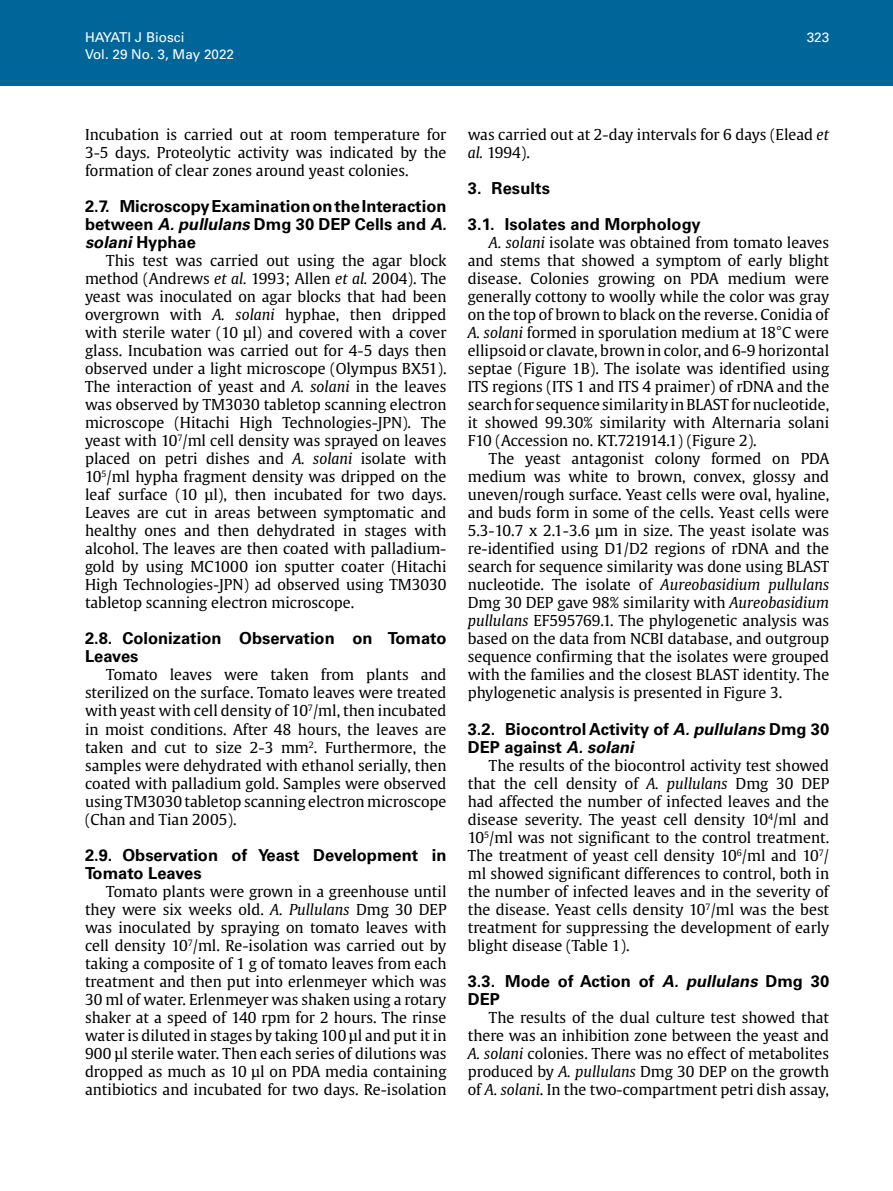
<style>
.page{position:relative;width:893px;height:1191px;background:#fff}
.page>*{position:absolute;margin:0;border:0;box-sizing:border-box;transform-origin:0 0}
.t1{font:700 16.5px/18px "Univers LT Std";color:#000}
.t2{font:15px/18px "Gulliver";color:#000;text-align:justify}
.t3{font:13.5px "Univers LT Std";color:#fff}
.s1{font-style:italic}
</style>
<div class="page">
<div style="left:0;top:0;width:893px;height:85px;background:#069"></div>
<p class="t3" style="left:85px;top:30px;width:101px">HAYATI J Biosci</p>
<p class="t3" style="left:807px;top:30px;width:24px">323</p>
<p class="t3" style="left:85px;top:46px;width:151px">Vol. 29 No. 3, May 2022</p>
<p class="t2" style="left:85px;top:126px;width:363px">Incubation is carried out at room temperature for 3-5 days. Proteolytic activity was indicated by the formation of clear zones around yeast colonies.</p>
<p class="t1" style="left:85px;top:198px;width:367px">2.7. Microscopy Examination on the Interaction between <span class="s1">A.pullulans</span> Dmg 30 DEP Cells and <span class="s1">A. solani</span>Hyphae</p>
<p class="t2" style="left:85px;top:252px;width:363px;text-indent:21px">This test was carried out using the agar block method (Andrews <span class="s1">et al.</span> 1993; Allen <span class="s1">et al.</span> 2004). The yeast was inoculated on agar blocks that had been overgrown with <span class="s1">A. solani</span> hyphae, then dripped with sterile water (10 µl) and covered with a cover glass. Incubation was carried out for 4-5 days then observed under a light microscope (Olympus BX51).<br>The interaction of yeast and <span class="s1">A. solani</span> in the leaves was observed by TM3030 tabletop scanning electron microscope (Hitachi High Technologies-JPN). The yeast with 10<sup>7</sup>/ml cell density was sprayed on leaves placed on petri dishes and <span class="s1">A. solani</span> isolate with 10<sup>5</sup>/ml hypha fragment density was dripped on the leaf surface (10 µl), then incubated for two days.<br>Leaves are cut in areas between symptomatic and healthy ones and then dehydrated in stages with alcohol. The leaves are then coated with palladium&shy;gold by using MC1000 ion sputter coater (Hitachi High Technologies-JPN) ad observed using TM3030 tabletop scanning electron microscope.</p>
<p class="t1" style="left:85px;top:630px;width:363px">2.8. Colonization Observation on Tomato<br>Leaves</p>
<p class="t2" style="left:85px;top:666px;width:363px;text-indent:21px">Tomato leaves were taken from plants and sterilized on the surface. Tomato leaves were treated with yeast with cell density of 10<sup>7</sup>/ml, then incubated in moist conditions. After 48 hours, the leaves are taken and cut to size 2-3 mm<sup>2</sup>. Furthermore, the samples were dehydrated with ethanol serially, then coated with palladium gold. Samples were observed using TM3030 tabletop scanning electron microscope (Chan and Tian 2005).</p>
<p class="t1" style="left:85px;top:846px;width:363px">2.9. Observation of Yeast Development in<br>Tomato Leaves</p>
<p class="t2" style="left:85px;top:882px;width:363px;text-indent:21px">Tomato plants were grown in a greenhouse until they were six weeks old. <span class="s1">A. Pullulans</span> Dmg 30 DEP was inoculated by spraying on tomato leaves with cell density 10<sup>7</sup>/ml. Re-isolation was carried out by taking a composite of 1 g of tomato leaves from each treatment and then put into erlenmeyer which was 30 ml of water. Erlenmeyer was shaken using a rotary shaker at a speed of 140 rpm for 2 hours. The rinse water is diluted in stages by taking 100 µl and put it in 900 µl sterile water. Then each series of dilutions was dropped as much as 10 µl on PDA media containing antibiotics and incubated for two days. Re-isolation</p>
<p class="t2" style="left:468px;top:126px;width:363px">was carried out at 2-day intervals for 6 days (Elead <span class="s1">et al.</span> 1994).</p>
<p class="t1" style="left:468px;top:171px;width:235px;line-height:36px">3. Results<br>3.1. Isolates and Morphology</p>
<p class="t2" style="left:468px;top:234px;width:363px;text-indent:21px"><span class="s1">A. solani</span> isolate was obtained from tomato leaves and stems that showed a symptom of early blight disease. Colonies growing on PDA medium were generally cottony to woolly while the color was gray on the top of brown to black on the reverse. Conidia of <span class="s1">A. solani</span> formed in sporulation medium at 18°C were ellipsoid or clavate, brown in color, and 6-9 horizontal septae (Figure 1B). The isolate was identified using ITS regions (ITS 1 and ITS 4 praimer) of rDNA and the search for sequence similarity in BLAST for nucleotide, it showed 99.30% similarity with Alternaria solani F10 (Accession no. KT.721914.1) (Figure 2).</p>
<p class="t2" style="left:468px;top:450px;width:363px;text-indent:21px">The yeast antagonist colony formed on PDA medium was white to brown, convex, glossy and uneven/rough surface. Yeast cells were oval, hyaline, and buds form in some of the cells. Yeast cells were 5.3-10.7 x 2.1-3.6 μm in size. The yeast isolate was re-identified using D1/D2 regions of rDNA and the search for sequence similarity was done using BLAST nucleotide. The isolate of <span class="s1">Aureobasidium pullulans </span>Dmg 30 DEP gave 98% similarity with <span class="s1">Aureobasidium pullulans</span> EF595769.1. The phylogenetic analysis was based on the data from NCBI database, and outgroup sequence confirming that the isolates were grouped with the families and the closest BLAST identity. The phylogenetic analysis is presented in Figure 3.</p>
<p class="t1" style="left:468px;top:720px;width:363px">3.2. Biocontrol Activity of <span class="s1">A.pullulans</span> Dmg 30<br>DEP against <span class="s1">A.solani</span></p>
<p class="t2" style="left:468px;top:756px;width:363px;text-indent:21px">The results of the biocontrol activity test showed that the cell density of <span class="s1">A. pullulans</span> Dmg 30 DEP had affected the number of infected leaves and the disease severity. The yeast cell density 10<sup>4</sup>/ml and 10<sup>5</sup>/ml was not significant to the control treatment.<br>The treatment of yeast cell density 10<sup>6</sup>/ml and 10<sup>7</sup>/ ml showed significant differences to control, both in the number of infected leaves and in the severity of the disease. Yeast cells density 10<sup>7</sup>/ml was the best treatment for suppressing the development of early blight disease (Table 1).</p>
<p class="t1" style="left:468px;top:972px;width:363px">3.3. Mode of Action of <span class="s1">A. pullulans</span> Dmg 30<br>DEP</p>
<p class="t2" style="left:468px;top:1008px;width:363px;text-indent:21px">The results of the dual culture test showed that there was an inhibition zone between the yeast and <span class="s1">A. solani</span> colonies. There was no effect of metabolites produced by <span class="s1">A. pullulans</span> Dmg 30 DEP on the growth of <span class="s1">A. solani</span>. In the two-compartment petri dish assay,</p>
</div>
